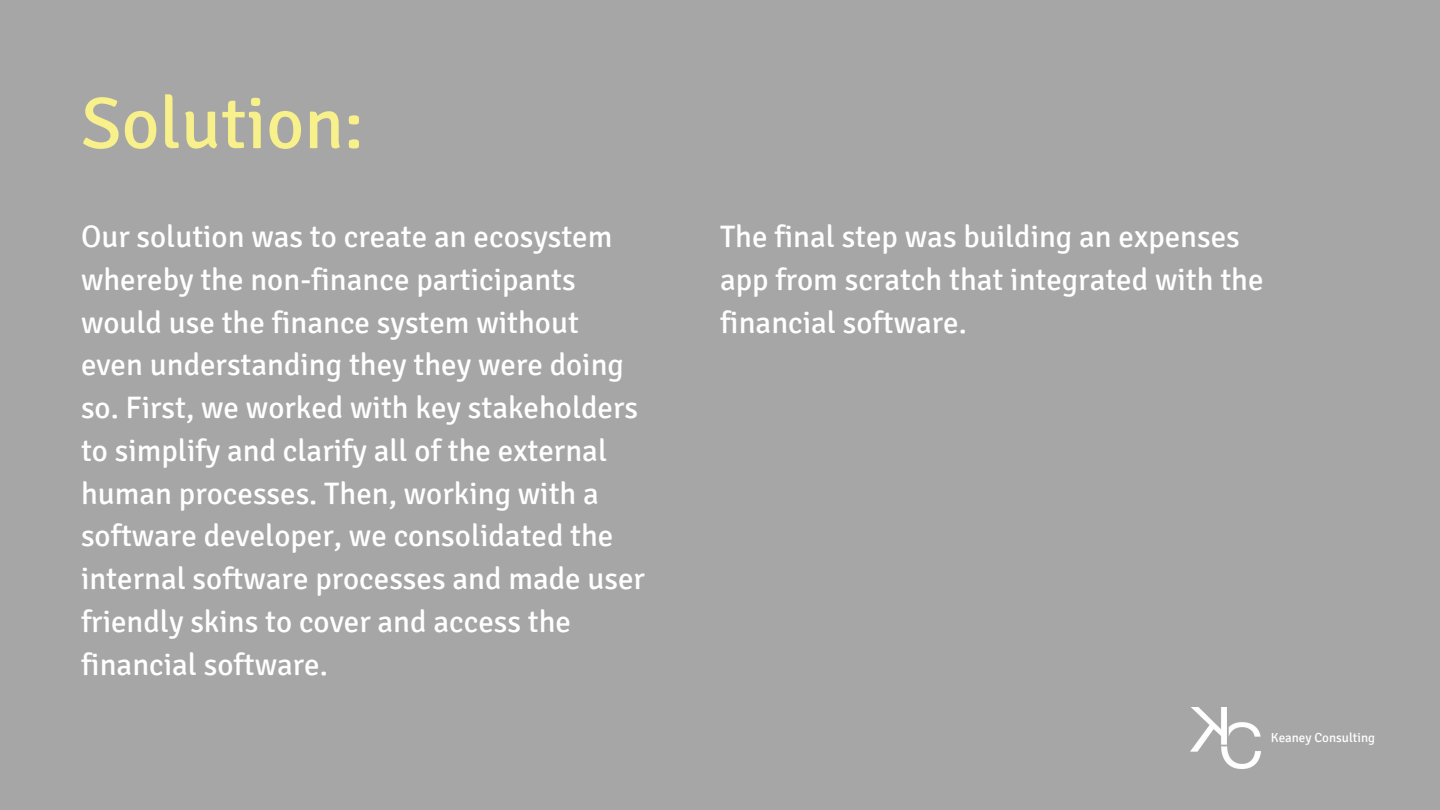
<style>
.page{position:relative;width:1440px;height:810px;background:#a6a6a6}
.page>*{position:absolute;margin:0;border:0;box-sizing:border-box;transform-origin:0 0}
.t1{font:73px "Signika";color:#f8f08a}
.t2{font:31px/42.8px "Signika";color:#fff}
.t3{font:13px "Signika";color:#fff}
</style>
<div class="page">
<img style="left:1191px;top:708px;width:70px;height:60px">
<p class="t1" style="left:81px;top:79px;width:284px">Solution:</p>
<p class="t2" style="left:81px;top:216px;width:565px">Our solution was to create an ecosystem whereby the non-finance participants would use the finance system without even understanding they they were doing so. First, we worked with key stakeholders to simplify and clarify all of the external human processes. Then, working with a software developer, we consolidated the internal software processes and made user friendly skins to cover and access the financial software.</p>
<p class="t2" style="left:720px;top:216px;width:545px">The final step was building an expenses app from scratch that integrated with the financial software.</p>
<p class="t3" style="left:1271px;top:730px;width:106px">Keaney Consulting</p>
</div>
